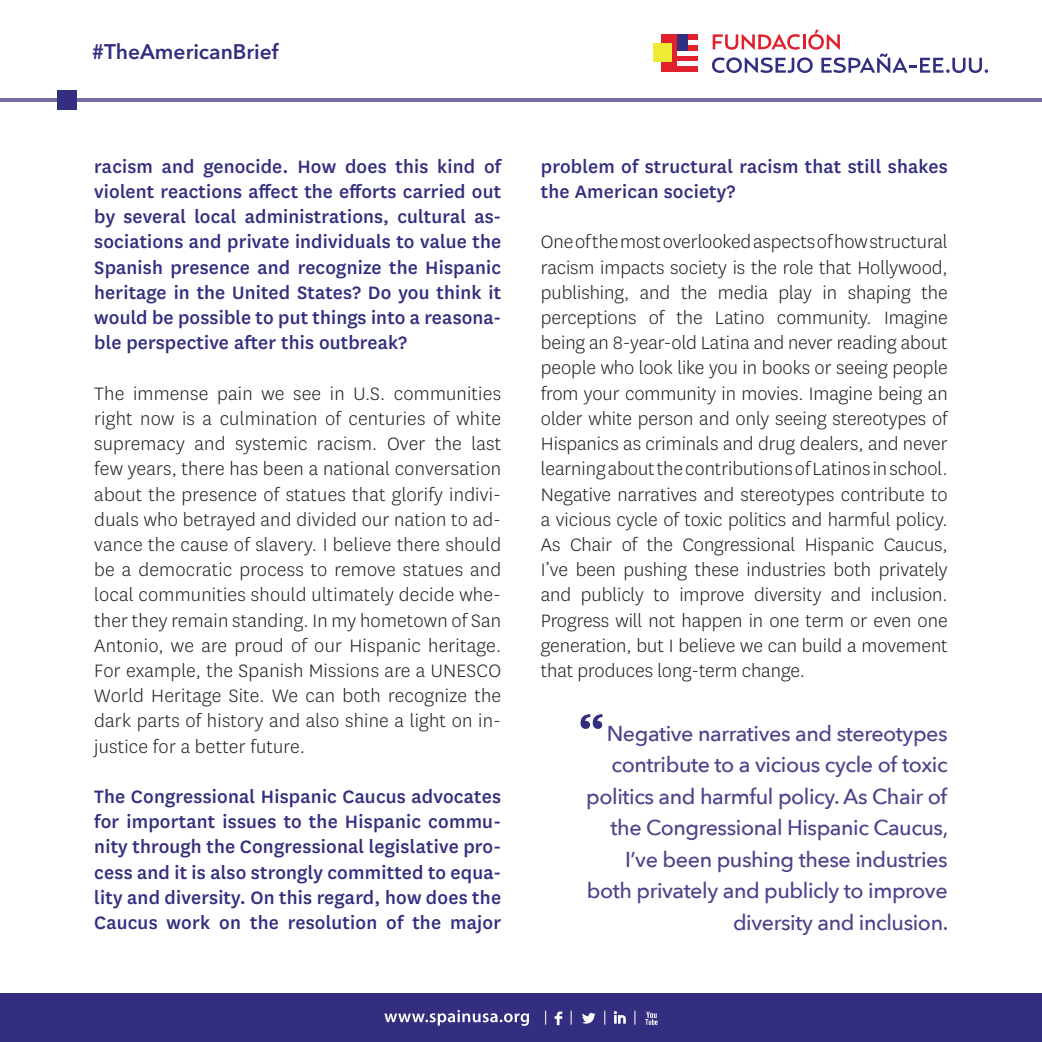
<style>
.page{position:relative;width:1042px;height:1042px;background:#fff}
.page>*{position:absolute;margin:0;border:0;box-sizing:border-box;transform-origin:0 0}
.t1{font:500 21.53px/31.5px "Avenir Next";letter-spacing:-.02em;color:#4c448b;text-align:right}
.t2{font:300 21px/25.2px "National";color:#231f20;text-align:justify}
.t3{font:500 21px/25.2px "National";letter-spacing:.01em;color:#332e7f;text-align:justify}
.t4{font:600 21px "Avenir Next LT Pro";color:#332e7f}
</style>
<div class="page">
<div style="left:661px;top:35px;width:36px;height:37px;background:#e0212b"></div>
<div style="left:677px;top:40px;width:21px;height:5px;background:#fff"></div>
<div style="left:677px;top:51px;width:21px;height:5px;background:#fff"></div>
<div style="left:677px;top:61px;width:21px;height:5px;background:#fff"></div>
<div style="left:654px;top:43px;width:18px;height:19px;background:#efea33"></div>
<div style="left:677px;top:35px;width:11px;height:16px;background:#332e7f"></div>
<svg style="left:712px;top:30px;width:276px;height:43px"></svg>
<div style="left:0;top:993px;width:1042px;height:49px;background:#332e7f"></div>
<svg style="left:545px;top:1010px;width:112px;height:15px"></svg>
<svg style="left:384px;top:1010px;width:145px;height:16px"></svg>
<hr style="left:0;top:99px;width:1042px;height:3px;background:#776da5">
<div style="left:57px;top:91px;width:20px;height:19px;background:#332e7f"></div>
<svg style="left:580px;top:714px;width:22px;height:15px"></svg>
<p class="t4" style="left:92px;top:39px;width:188px">#TheAmericanBrief</p>
<p class="t3" style="left:94px;top:153px;width:408px">racism and genocide. How does this kind of violent reactions affect the efforts carried out by several local administrations, cultural as&shy;sociations and private individuals to value the Spanish presence and recognize the Hispanic heritage in the United States? Do you think it would be possible to put things into a reasona&shy;ble perspective after this outbreak?</p>
<p class="t2" style="left:94px;top:380px;width:408px">The immense pain we see in U.S. communities right now is a culmination of centuries of white supremacy and systemic racism. Over the last few years, there has been a national conversation about the presence of statues that glorify indivi&shy;duals who betrayed and divided our nation to ad&shy;vance the cause of slavery. I believe there should be a democratic process to remove statues and local communities should ultimately decide whe&shy;ther they remain standing. In my hometown of San Antonio, we are proud of our Hispanic heritage.<br>For example, the Spanish Missions are a UNESCO World Heritage Site. We can both recognize the dark parts of history and also shine a light on in&shy;justice for a better future.</p>
<p class="t3" style="left:94px;top:783px;width:408px">The Congressional Hispanic Caucus advocates for important issues to the Hispanic commu&shy;nity through the Congressional legislative pro&shy;cess and it is also strongly committed to equa&shy;lity and diversity. On this regard, how does the Caucus work on the resolution of the major</p>
<p class="t3" style="left:541px;top:153px;width:408px">problem of structural racism that still shakes the American society?</p>
<p class="t2" style="left:541px;top:229px;width:408px">One of the most overlooked aspects of how structural racism impacts society is the role that Hollywood, publishing, and the media play in shaping the perceptions of the Latino community. Imagine being an 8-year-old Latina and never reading about people who look like you in books or seeing people from your community in movies. Imagine being an older white person and only seeing stereotypes of Hispanics as criminals and drug dealers, and never learning about the contributions of Latinos in school.<br>Negative narratives and stereotypes contribute to a vicious cycle of toxic politics and harmful policy.<br>As Chair of the Congressional Hispanic Caucus, I’ve been pushing these industries both privately and publicly to improve diversity and inclusion.<br>Progress will not happen in one term or even one generation, but I believe we can build a movement that produces long-term change.</p>
<p class="t1" style="left:586px;top:716px;width:363px">Negative narratives and stereotypes contribute to a vicious cycle of toxic politics and harmful policy. As Chair of the Congressional Hispanic Caucus, I’ve been pushing these industries both privately and publicly to improve diversity and inclusion.</p>
</div>
